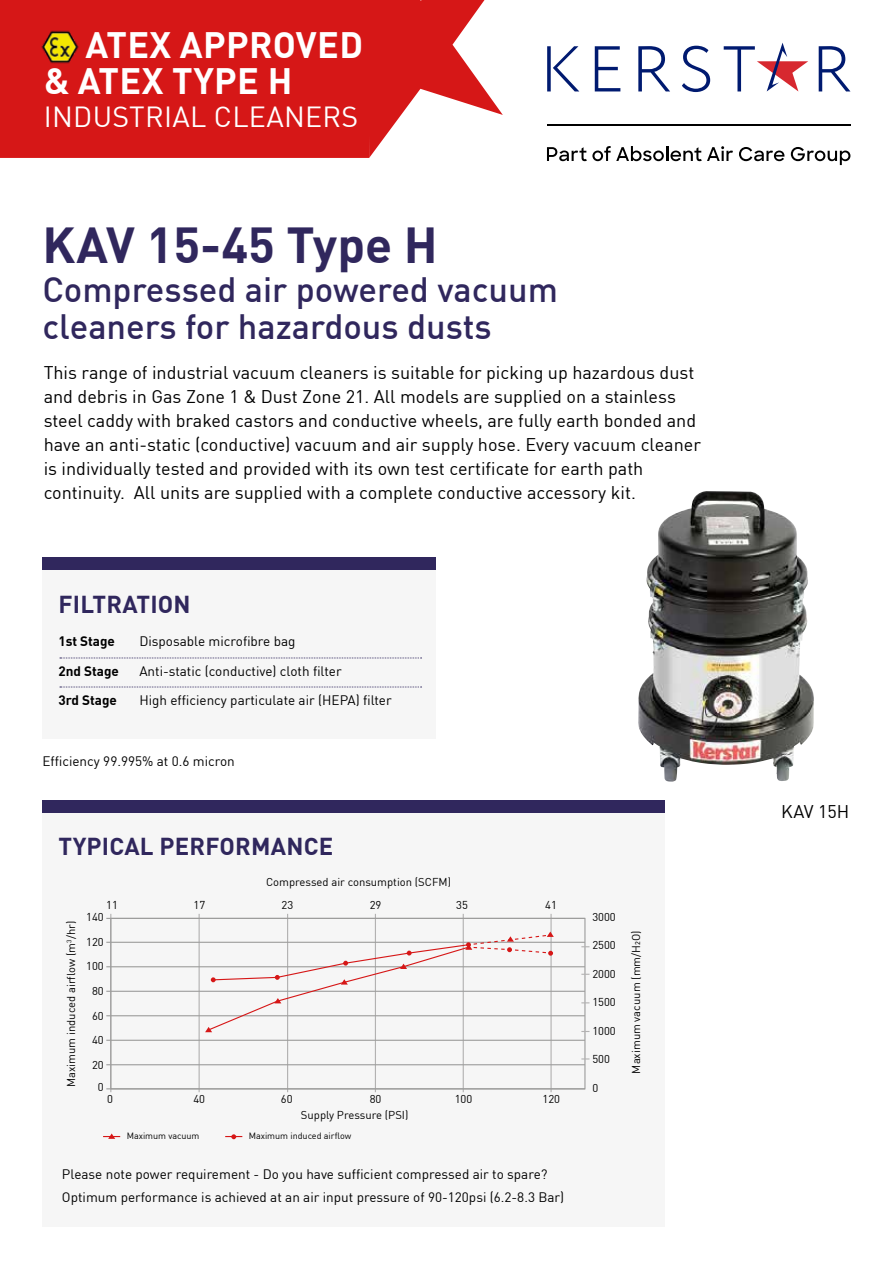
<style>
.page{position:relative;width:893px;height:1263px;background:#fff}
.page>*{position:absolute;margin:0;border:0;box-sizing:border-box;transform-origin:0 0}
.t1{font:700 49.5px "DINOT";color:#30275d}
.t2{font:700 36px/36px "DINOT";letter-spacing:.01em;color:#fff}
.t3{font:500 34.5px/37.5px "DINOT";color:#30275d}
.t4{font:28.5px "DINOT";letter-spacing:.01em;color:#fff}
.t5{font:700 24px "DINOT";letter-spacing:.01em;color:#30275d}
.t6{font:18px/24px "DINOT";color:#000}
.t7{font:13.5px/22.5px "DINOT";color:#000}
.t8{font:700 13.5px "DINOT";color:#000}
.t9{font:11.25px "DINOT";color:#000}
.t10{font:9px "DINOT";color:#000}
</style>
<div class="page">
<svg style="left:369px;top:0;width:134px;height:158px"></svg>
<div style="left:0;top:0;width:369px;height:158px;background:#d61717"></div>
<img style="left:41px;top:30px;width:38px;height:34px">
<div style="left:43px;top:570px;width:393px;height:168px;background:#f6f6f6"></div>
<div style="left:43px;top:812px;width:622px;height:414px;background:#f6f6f6"></div>
<div style="left:43px;top:557px;width:393px;height:13px;background:#30275d"></div>
<div style="left:43px;top:800px;width:622px;height:12px;background:#30275d"></div>
<svg style="left:60px;top:658px;width:362px;height:1px"></svg>
<svg style="left:60px;top:687px;width:362px;height:1px"></svg>
<img style="left:638px;top:491px;width:176px;height:290px">
<hr style="left:110px;top:914px;width:1px;height:178px;background:#b3b2b2">
<hr style="left:287px;top:914px;width:1px;height:178px;background:#b3b2b2">
<hr style="left:199px;top:914px;width:1px;height:178px;background:#b3b2b2">
<hr style="left:375px;top:914px;width:1px;height:178px;background:#b3b2b2">
<hr style="left:463px;top:914px;width:1px;height:178px;background:#b3b2b2">
<hr style="left:550px;top:914px;width:2px;height:178px;background:#b3b2b2">
<hr style="left:106px;top:942px;width:479px;height:1px;background:#9d9d9c">
<hr style="left:106px;top:918px;width:479px;height:1px;background:#9d9d9c">
<hr style="left:106px;top:966px;width:479px;height:1px;background:#9d9d9c">
<hr style="left:106px;top:991px;width:479px;height:1px;background:#9d9d9c">
<hr style="left:106px;top:1015px;width:479px;height:1px;background:#9d9d9c">
<hr style="left:106px;top:1040px;width:479px;height:1px;background:#9d9d9c">
<hr style="left:106px;top:1064px;width:479px;height:1px;background:#9d9d9c">
<hr style="left:106px;top:1088px;width:479px;height:1px;background:#9d9d9c">
<div style="left:110px;top:918px;width:475px;height:171px;border:1px solid #9d9d9c"></div>
<svg style="left:205px;top:931px;width:349px;height:101px"></svg>
<svg style="left:225px;top:1134px;width:17px;height:5px"></svg>
<svg style="left:103px;top:1133px;width:17px;height:6px"></svg>
<svg style="left:547px;top:146px;width:186px;height:15px"></svg>
<svg style="left:739px;top:147px;width:45px;height:14px"></svg>
<svg style="left:791px;top:147px;width:59px;height:18px"></svg>
<hr style="left:547px;top:125px;width:303px;height:1px;background:#000">
<svg style="left:547px;top:46px;width:32px;height:45px"></svg>
<svg style="left:595px;top:46px;width:25px;height:45px"></svg>
<svg style="left:638px;top:46px;width:32px;height:45px"></svg>
<svg style="left:682px;top:46px;width:28px;height:46px"></svg>
<svg style="left:819px;top:46px;width:31px;height:45px"></svg>
<svg style="left:724px;top:43px;width:84px;height:48px"></svg>
<h2 class="t2" style="left:44px;top:24px;width:321px;text-indent:42px">ATEX APPROVED &amp; ATEX TYPE H</h2>
<h3 class="t4" style="left:44px;top:95px;width:316px">INDUSTRIAL CLEANERS</h3>
<h1 class="t1" style="left:43px;top:207px;width:397px">KAV 15-45 Type H</h1>
<h3 class="t3" style="left:43px;top:267px;width:517px">Compressed air powered vacuum cleaners for hazardous dusts</h3>
<p class="t6" style="left:44px;top:359px;width:659px">This range of industrial vacuum cleaners is suitable for picking up hazardous dust and debris in Gas Zone 1 &amp; Dust Zone 21. All models are supplied on a stainless steel caddy with braked castors and conductive wheels, are fully earth bonded and have an anti-static (conductive) vacuum and air supply hose. Every vacuum cleaner is individually tested and provided with its own test certificate for earth path continuity. All units are supplied with a complete conductive accessory kit.</p>
<h3 class="t5" style="left:59px;top:585px;width:134px">FILTRATION</h3>
<p class="t8" style="left:58px;top:631px;width:58px">1st Stage</p>
<p class="t7" style="left:139px;top:629px;width:158px">Disposable microfibre bag</p>
<p class="t8" style="left:58px;top:660px;width:62px">2nd Stage</p>
<p class="t7" style="left:139px;top:658px;width:204px">Anti-static (conductive) cloth filter</p>
<p class="t8" style="left:58px;top:690px;width:60px">3rd Stage</p>
<p class="t7" style="left:139px;top:688px;width:254px">High efficiency particulate air (HEPA) filter</p>
<p class="t7" style="left:43px;top:748px;width:194px">Efficiency 99.995% at 0.6 micron</p>
<h3 class="t5" style="left:59px;top:828px;width:276px">TYPICAL PERFORMANCE</h3>
<p class="t9" style="left:266px;top:873px;width:186px">Compressed air consumption (SCFM)</p>
<p class="t9" style="left:106px;top:897px;width:13px">11</p>
<p class="t9" style="left:193px;top:897px;width:13px">17</p>
<p class="t9" style="left:282px;top:897px;width:13px">23</p>
<p class="t9" style="left:370px;top:897px;width:13px">29</p>
<p class="t9" style="left:456px;top:897px;width:13px">35</p>
<p class="t9" style="left:545px;top:897px;width:13px">41</p>
<p class="t9" style="left:86px;top:908px;width:19px">140</p>
<p class="t9" style="left:592px;top:908px;width:25px">3000</p>
<p class="t9" style="left:62px;top:1087px;width:167px;rotate:-90deg">Maximum induced airflow (m<sup>3</sup>/hr)</p>
<p class="t9" style="left:627px;top:1073px;width:144px;rotate:-90deg">Maximum vacuum (mm/H2O)</p>
<p class="t9" style="left:301px;top:1107px;width:109px">Supply Pressure (PSI)</p>
<p class="t9" style="left:86px;top:933px;width:19px">120</p>
<p class="t9" style="left:592px;top:937px;width:25px">2500</p>
<p class="t9" style="left:86px;top:957px;width:19px">100</p>
<p class="t9" style="left:592px;top:965px;width:25px">2000</p>
<p class="t9" style="left:92px;top:982px;width:13px">80</p>
<p class="t9" style="left:592px;top:993px;width:25px">1500</p>
<p class="t9" style="left:92px;top:1007px;width:13px">60</p>
<p class="t9" style="left:592px;top:1022px;width:25px">1000</p>
<p class="t9" style="left:92px;top:1031px;width:13px">40</p>
<p class="t9" style="left:592px;top:1050px;width:19px">500</p>
<p class="t9" style="left:92px;top:1056px;width:13px">20</p>
<p class="t9" style="left:98px;top:1079px;width:7px">0</p>
<p class="t9" style="left:592px;top:1079px;width:7px">0</p>
<p class="t9" style="left:107px;top:1090px;width:7px">0</p>
<p class="t9" style="left:193px;top:1090px;width:13px">40</p>
<p class="t9" style="left:281px;top:1090px;width:13px">60</p>
<p class="t9" style="left:370px;top:1090px;width:13px">80</p>
<p class="t9" style="left:455px;top:1090px;width:19px">100</p>
<p class="t9" style="left:542px;top:1090px;width:19px">120</p>
<p class="t10" style="left:127px;top:1129px;width:74px">Maximum vacuum</p>
<p class="t10" style="left:249px;top:1129px;width:104px">Maximum induced airflow</p>
<p class="t7" style="left:62px;top:1162px;width:504px">Please note power requirement - Do you have sufficient compressed air to spare?<br>Optimum performance is achieved at an air input pressure of 90-120psi (6.2-8.3 Bar)</p>
<p class="t6" style="left:781px;top:798px;width:70px">KAV 15H</p>
</div>
